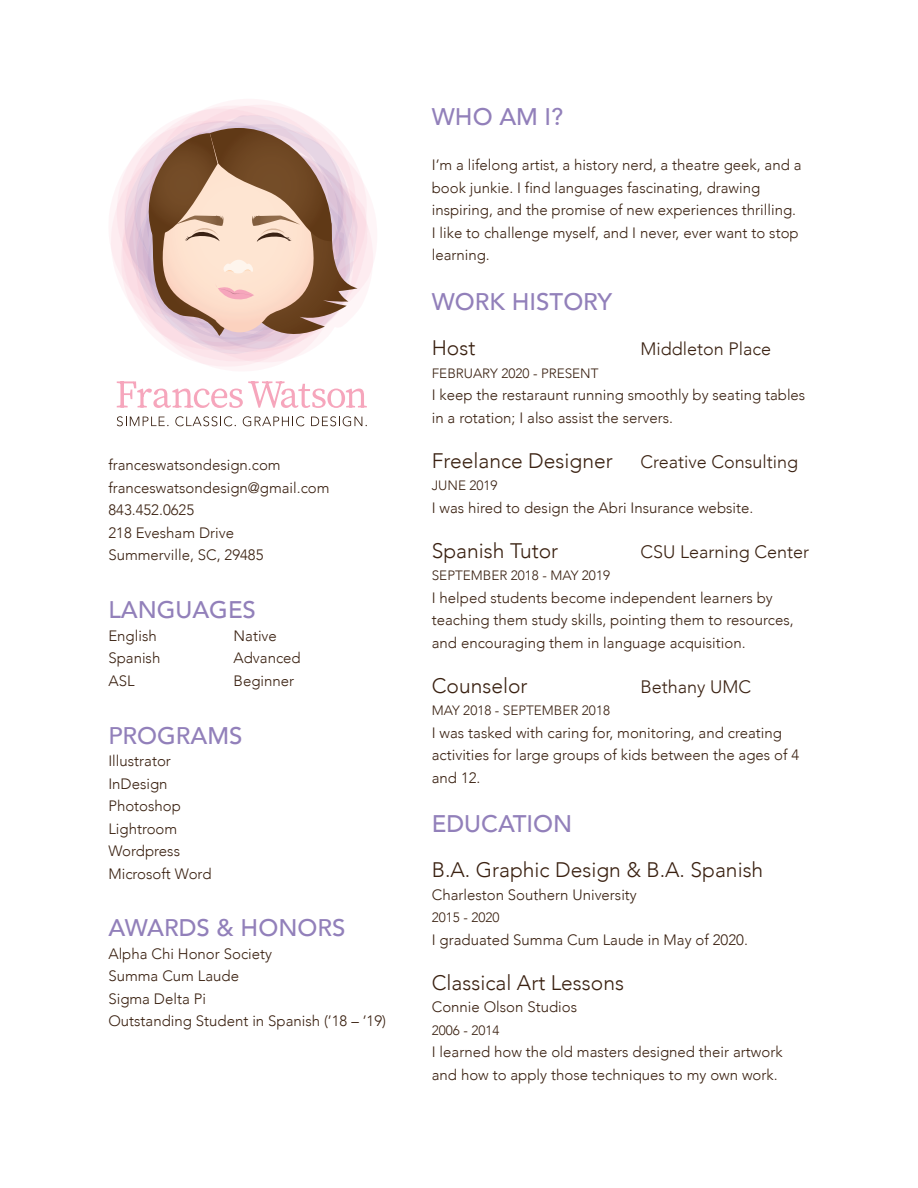
<style>
.page{position:relative;width:918px;height:1188px;background:#fff}
.page>*{position:absolute;margin:0;border:0;box-sizing:border-box;transform-origin:0 0}
.t1{font:500 24px "Avenir";color:#9280ba}
.t2{font:300 21px "Avenir";color:#3a2111}
.t3{font:300 18px "Avenir";color:#3a2111}
.t4{font:300 15px/22.5px "Avenir";color:#3a2111}
.t5{font:300 13.5px "Avenir";color:#3a2111}
</style>
<div class="page">
<svg style="left:117px;top:381px;width:250px;height:27px"></svg>
<svg style="left:117px;top:416px;width:52px;height:10px"></svg>
<svg style="left:175px;top:416px;width:61px;height:10px"></svg>
<svg style="left:243px;top:416px;width:62px;height:10px"></svg>
<svg style="left:311px;top:416px;width:56px;height:10px"></svg>
<svg style="left:199px;top:362px;width:75px;height:5px"></svg>
<svg style="left:110px;top:104px;width:263px;height:258px"></svg>
<p class="t4" style="left:108px;top:454px;width:223px">franceswatsondesign.com franceswatsondesign@gmail.com<br>843.452.0625<br>218 Evesham Drive<br>Summerville, SC, 29485</p>
<h1 class="t1" style="left:108px;top:589px;width:149px">LANGUAGES</h1>
<p class="t4" style="left:108px;top:624px;width:50px">English</p>
<p class="t4" style="left:234px;top:624px;width:45px">Native</p>
<p class="t4" style="left:108px;top:647px;width:53px">Spanish</p>
<p class="t4" style="left:234px;top:647px;width:69px">Advanced</p>
<p class="t4" style="left:108px;top:669px;width:28px">ASL</p>
<p class="t4" style="left:234px;top:669px;width:62px">Beginner</p>
<h1 class="t1" style="left:108px;top:714px;width:136px">PROGRAMS</h1>
<p class="t4" style="left:108px;top:750px;width:105px">Illustrator<br>InDesign<br>Photoshop<br>Lightroom<br>Wordpress<br>Microsoft Word</p>
<h1 class="t1" style="left:108px;top:907px;width:239px">AWARDS &amp; HONORS</h1>
<p class="t4" style="left:108px;top:942px;width:279px">Alpha Chi Honor Society<br>Summa Cum Laude<br>Sigma Delta Pi<br>Outstanding Student in Spanish (’18 – ’19)</p>
<h1 class="t1" style="left:432px;top:96px;width:133px">WHO AM I?</h1>
<p class="t4" style="left:432px;top:154px;width:371px">I’m a lifelong artist, a history nerd, a theatre geek, and a book junkie. I find languages fascinating, drawing inspiring, and the promise of new experiences thrilling.<br>I like to challenge myself, and I never, ever want to stop learning.</p>
<h1 class="t1" style="left:432px;top:281px;width:182px">WORK HISTORY</h1>
<h2 class="t2" style="left:432px;top:336px;width:45px">Host</h2>
<p class="t3" style="left:640px;top:338px;width:132px">Middleton Place</p>
<p class="t5" style="left:432px;top:365px;width:168px">FEBRUARY 2020 - PRESENT</p>
<p class="t4" style="left:432px;top:384px;width:375px">I keep the restaraunt running smoothly by seating tables in a rotation; I also assist the servers.</p>
<h2 class="t2" style="left:432px;top:448px;width:182px">Freelance Designer</h2>
<p class="t3" style="left:640px;top:451px;width:159px">Creative Consulting</p>
<p class="t5" style="left:432px;top:478px;width:67px">JUNE 2019</p>
<p class="t4" style="left:432px;top:496px;width:323px">I was hired to design the Abri Insurance website.</p>
<h2 class="t2" style="left:432px;top:538px;width:128px">Spanish Tutor</h2>
<p class="t3" style="left:640px;top:541px;width:170px">CSU Learning Center</p>
<p class="t5" style="left:432px;top:568px;width:180px">SEPTEMBER 2018 - MAY 2019</p>
<p class="t4" style="left:432px;top:586px;width:363px">I helped students become independent learners by teaching them study skills, pointing them to resources, and encouraging them in language acquisition.</p>
<h2 class="t2" style="left:432px;top:673px;width:97px">Counselor</h2>
<p class="t3" style="left:640px;top:676px;width:112px">Bethany UMC</p>
<p class="t5" style="left:432px;top:703px;width:180px">MAY 2018 - SEPTEMBER 2018</p>
<p class="t4" style="left:432px;top:721px;width:369px">I was tasked with caring for, monitoring, and creating activities for large groups of kids between the ages of 4 and 12.</p>
<h1 class="t1" style="left:432px;top:803px;width:142px">EDUCATION</h1>
<h2 class="t2" style="left:432px;top:858px;width:333px">B.A. Graphic Design &amp; B.A. Spanish</h2>
<p class="t4" style="left:432px;top:884px;width:207px">Charleston Southern University</p>
<p class="t5" style="left:432px;top:910px;width:69px">2015 - 2020</p>
<p class="t4" style="left:432px;top:929px;width:318px">I graduated Summa Cum Laude in May of 2020.</p>
<h2 class="t2" style="left:432px;top:970px;width:194px">Classical Art Lessons</h2>
<p class="t4" style="left:432px;top:996px;width:147px">Connie Olson Studios</p>
<p class="t5" style="left:432px;top:1022px;width:69px">2006 - 2014</p>
<p class="t4" style="left:432px;top:1041px;width:352px">I learned how the old masters designed their artwork and how to apply those techniques to my own work.</p>
</div>
